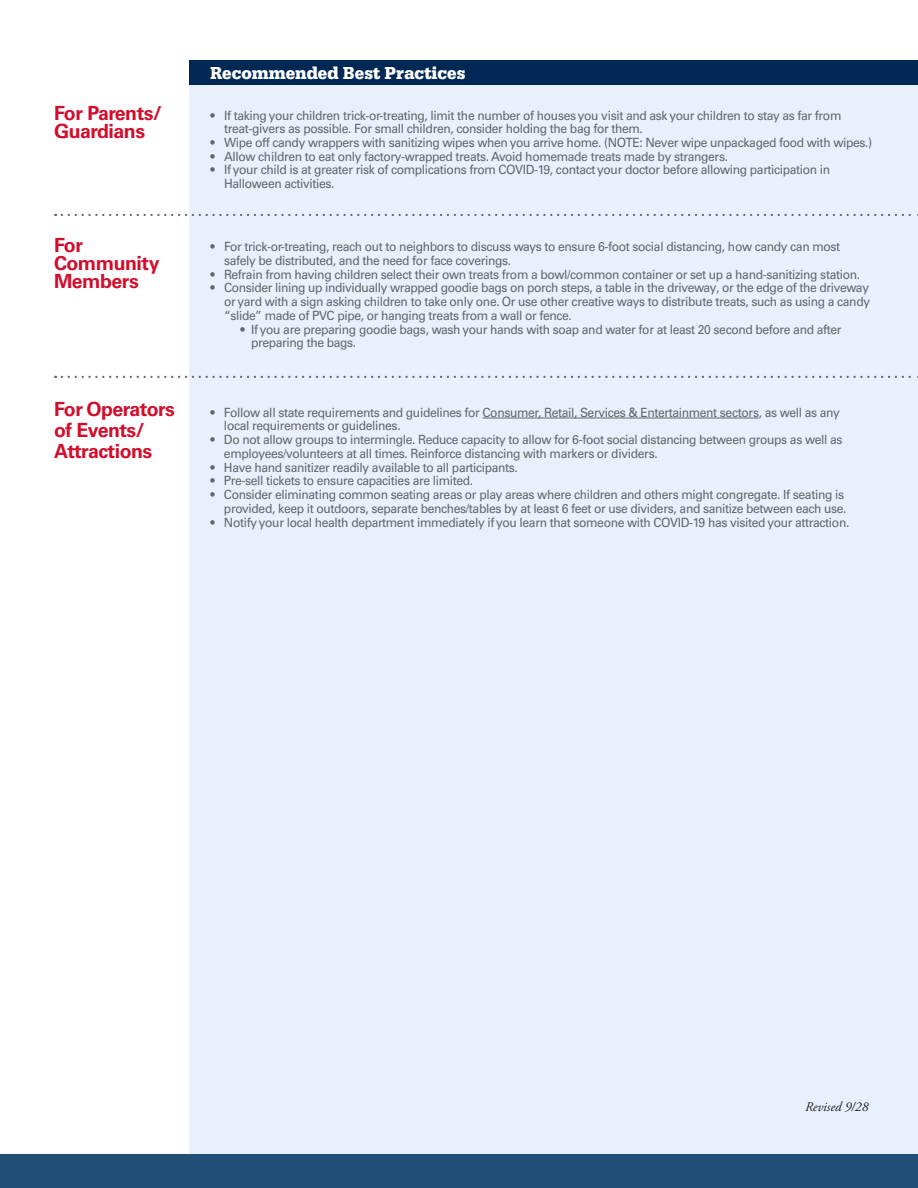
<style>
.page{position:relative;width:918px;height:1188px;background:#fff}
.page>*{position:absolute;margin:0;border:0;box-sizing:border-box;transform-origin:0 0}
.t1{font:700 19.5px/18px "Univers LT Pro 65";letter-spacing:-.025em;color:#d30d2b}
.t2{font:700 18px "Serifa";color:#fff;scale:.95 1}
.t3{font:italic 13.5px "Adobe Garamond Pro";color:#231f20}
.t4{font:12.75px/13.8px "Univers LT Pro 55 Roman";letter-spacing:-.03em;color:#63656a;scale:.95 1}
</style>
<div class="page">
<div style="left:190px;top:82px;width:728px;height:1081px;background:#e9f0fb"></div>
<div style="left:0;top:1155px;width:918px;height:33px;background:#204e75"></div>
<hr style="left:483px;top:418px;width:276px;height:1px;background:#63656a">
<div style="left:190px;top:61px;width:728px;height:24px;background:#002855"></div>
<svg style="left:62px;top:214px;width:856px;height:2px"></svg>
<svg style="left:62px;top:376px;width:856px;height:2px"></svg>
<p class="t1" style="left:54px;top:104px;width:109px">For Parents/</p>
<p class="t1" style="left:54px;top:122px;width:93px">Guardians</p>
<p class="t2" style="left:210px;top:62px;width:270px">Recommended Best Practices</p>
<p class="t4" style="left:224px;top:108px;width:651px;text-indent:-14px">• If taking your children trick-or-treating, limit the number of houses you visit and ask your children to stay as far from treat-givers as possible. For small children, consider holding the bag for them.</p>
<p class="t4" style="left:211px;top:136px;width:698px">• Wipe off candy wrappers with sanitizing wipes when you arrive home. (NOTE: Never wipe unpackaged food with wipes.)</p>
<p class="t4" style="left:211px;top:149px;width:546px">• Allow children to eat only factory-wrapped treats. Avoid homemade treats made by strangers.</p>
<p class="t4" style="left:224px;top:163px;width:640px;text-indent:-14px">• If your child is at greater risk of complications from COVID-19, contact your doctor before allowing participation in<br>Halloween activities.</p>
<p class="t1" style="left:54px;top:236px;width:107px">For<br>Community<br>Members</p>
<p class="t4" style="left:224px;top:240px;width:650px;text-indent:-14px">• For trick-or-treating, reach out to neighbors to discuss ways to ensure 6-foot social distancing, how candy can most safely be distributed, and the need for face coverings.</p>
<p class="t4" style="left:211px;top:267px;width:685px">• Refrain from having children select their own treats from a bowl/common container or set up a hand-sanitizing station.</p>
<p class="t4" style="left:224px;top:281px;width:682px;text-align:justify;text-indent:-14px">• Consider lining up individually wrapped goodie bags on porch steps, a table in the driveway, or the edge of the driveway or yard with a sign asking children to take only one. Or use other creative ways to distribute treats, such as using a candy “slide” made of PVC pipe, or hanging treats from a wall or fence.</p>
<p class="t4" style="left:251px;top:322px;width:623px;text-indent:-11px">• If you are preparing goodie bags, wash your hands with soap and water for at least 20 second before and after preparing the bags.</p>
<p class="t1" style="left:54px;top:400px;width:122px">For Operators</p>
<p class="t1" style="left:54px;top:421px;width:92px">of Events/</p>
<p class="t1" style="left:54px;top:442px;width:100px">Attractions</p>
<p class="t4" style="left:224px;top:405px;width:650px;text-indent:-14px">• Follow all state requirements and guidelines for Consumer, Retail, Services &amp; Entertainment sectors, as well as any local requirements or guidelines.</p>
<p class="t4" style="left:224px;top:433px;width:653px;text-indent:-14px">• Do not allow groups to intermingle. Reduce capacity to allow for 6-foot social distancing between groups as well as employees/volunteers at all times. Reinforce distancing with markers or dividers.</p>
<p class="t4" style="left:210px;top:460px;width:325px">• Have hand sanitizer readily available to all participants.</p>
<p class="t4" style="left:210px;top:474px;width:278px">• Pre-sell tickets to ensure capacities are limited.</p>
<p class="t4" style="left:210px;top:488px;width:671px;text-align:right">• Consider eliminating common seating areas or play areas where children and others might congregate. If seating is provided, keep it outdoors, separate benches/tables by at least 6 feet or use dividers, and sanitize between each use.</p>
<p class="t4" style="left:210px;top:515px;width:674px">• Notify your local health department immediately if you learn that someone with COVID-19 has visited your attraction.</p>
<p class="t3" style="left:805px;top:1099px;width:65px">Revised 9/28</p>
</div>
